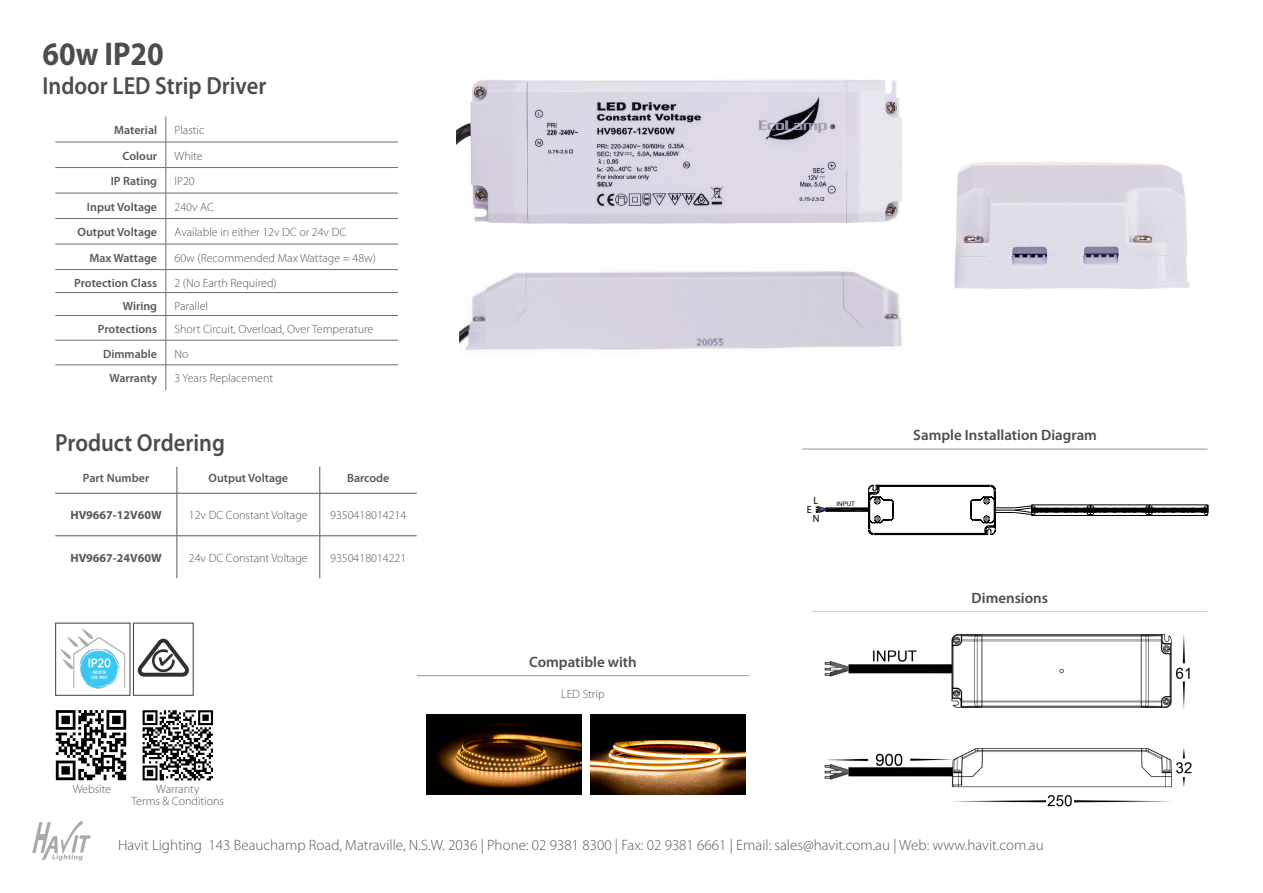
<style>
.page{position:relative;width:1263px;height:893px;background:#fff}
.page>*{position:absolute;margin:0;border:0;box-sizing:border-box;transform-origin:0 0}
.t1{font:700 33px "Myriad Pro";color:#4b4c4d;scale:.91 1}
.t2{font:600 24.75px "Myriad Pro";color:#4b4c4d;scale:.91 1}
.t3{font:300 15px "Myriad Pro";color:#57585a}
.t4{font:600 15px "Myriad Pro";color:#4b4c4d}
.t5{font:300 12px/12px "Myriad Pro";color:#57585a;text-align:center}
.t6{font:600 12px "Myriad Pro";color:#57585a}
.t7{font:700 12px "Myriad Pro";color:#57585a}
.t8{font:10.35px "Myriad Pro";color:#000}
.t9{font:6.15px "Arial";color:#000}
</style>
<div class="page">
<img style="left:824px;top:634px;width:368px;height:173px">
<img style="left:32px;top:820px;width:59px;height:41px">
<div style="left:133px;top:623px;width:61px;height:73px;border:1px solid #3e3e3f"></div>
<svg style="left:137px;top:638px;width:52px;height:39px"></svg>
<hr style="left:55px;top:142px;width:111px;height:1px;background:#6c6d70">
<hr style="left:166px;top:142px;width:232px;height:1px;background:#6c6d70">
<hr style="left:55px;top:167px;width:111px;height:1px;background:#6c6d70">
<hr style="left:166px;top:167px;width:232px;height:1px;background:#6c6d70">
<hr style="left:55px;top:193px;width:111px;height:1px;background:#6c6d70">
<hr style="left:166px;top:193px;width:232px;height:1px;background:#6c6d70">
<hr style="left:55px;top:218px;width:111px;height:1px;background:#6c6d70">
<hr style="left:166px;top:218px;width:232px;height:1px;background:#6c6d70">
<hr style="left:55px;top:244px;width:111px;height:1px;background:#6c6d70">
<hr style="left:166px;top:244px;width:232px;height:1px;background:#6c6d70">
<hr style="left:55px;top:269px;width:111px;height:1px;background:#6c6d70">
<hr style="left:166px;top:269px;width:232px;height:1px;background:#6c6d70">
<hr style="left:55px;top:292px;width:111px;height:1px;background:#6c6d70">
<hr style="left:166px;top:292px;width:232px;height:1px;background:#6c6d70">
<hr style="left:55px;top:315px;width:111px;height:1px;background:#6c6d70">
<hr style="left:166px;top:315px;width:232px;height:1px;background:#6c6d70">
<hr style="left:55px;top:340px;width:111px;height:1px;background:#6c6d70">
<hr style="left:166px;top:340px;width:232px;height:1px;background:#6c6d70">
<hr style="left:55px;top:365px;width:111px;height:1px;background:#6c6d70">
<hr style="left:166px;top:365px;width:232px;height:1px;background:#6c6d70">
<svg style="left:166px;top:117px;width:1px;height:273px"></svg>
<img style="left:142px;top:710px;width:71px;height:71px">
<img style="left:55px;top:710px;width:72px;height:71px">
<svg style="left:177px;top:467px;width:1px;height:26px"></svg>
<svg style="left:319px;top:467px;width:1px;height:26px"></svg>
<hr style="left:177px;top:493px;width:1px;height:42px;background:#57585a">
<hr style="left:319px;top:493px;width:1px;height:42px;background:#57585a">
<hr style="left:55px;top:535px;width:122px;height:1px;background:#57585a">
<hr style="left:177px;top:535px;width:143px;height:1px;background:#57585a">
<hr style="left:177px;top:536px;width:1px;height:42px;background:#57585a">
<hr style="left:320px;top:535px;width:97px;height:1px;background:#57585a">
<hr style="left:319px;top:536px;width:1px;height:42px;background:#57585a">
<hr style="left:55px;top:493px;width:122px;height:1px;background:#57585a">
<hr style="left:177px;top:493px;width:143px;height:1px;background:#57585a">
<hr style="left:320px;top:493px;width:97px;height:1px;background:#57585a">
<img style="left:60px;top:628px;width:66px;height:61px">
<div style="left:55px;top:623px;width:75px;height:73px;border:1px solid #3e3e3f"></div>
<hr style="left:417px;top:675px;width:332px;height:1px;background:#939598">
<img style="left:427px;top:715px;width:154px;height:80px">
<img style="left:457px;top:79px;width:445px;height:145px">
<img style="left:954px;top:162px;width:236px;height:127px">
<img style="left:459px;top:271px;width:443px;height:80px">
<img style="left:590px;top:715px;width:155px;height:80px">
<hr style="left:802px;top:449px;width:405px;height:1px;background:#939598">
<hr style="left:1032px;top:515px;width:176px;height:1px;background:#000">
<hr style="left:1032px;top:505px;width:176px;height:1px;background:#000">
<svg style="left:1142px;top:505px;width:23px;height:10px"></svg>
<svg style="left:1084px;top:505px;width:23px;height:10px"></svg>
<svg style="left:816px;top:485px;width:232px;height:50px"></svg>
<svg style="left:1201px;top:505px;width:7px;height:10px"></svg>
<div style="left:1032px;top:508px;width:176px;height:4px;border:1px solid #000"></div>
<h1 class="t1" style="left:43px;top:32px;width:135px">60w IP20</h1>
<h2 class="t2" style="left:43px;top:69px;width:247px">Indoor LED Strip Driver</h2>
<p class="t6" style="left:114px;top:122px;width:44px">Material</p>
<p class="t5" style="left:174px;top:124px;width:31px">Plastic</p>
<p class="t6" style="left:123px;top:148px;width:36px">Colour</p>
<p class="t5" style="left:174px;top:149px;width:30px">White</p>
<p class="t6" style="left:111px;top:173px;width:48px">IP Rating</p>
<p class="t5" style="left:174px;top:175px;width:22px">IP20</p>
<p class="t6" style="left:87px;top:199px;width:72px">Input Voltage</p>
<p class="t5" style="left:174px;top:200px;width:41px">240v AC</p>
<p class="t6" style="left:78px;top:224px;width:81px">Output Voltage</p>
<p class="t5" style="left:174px;top:226px;width:173px">Available in either 12v DC or 24v DC</p>
<p class="t6" style="left:90px;top:250px;width:69px">Max Wattage</p>
<p class="t5" style="left:174px;top:251px;width:203px">60w (Recommended Max Wattage = 48w)</p>
<p class="t6" style="left:74px;top:275px;width:85px">Protection Class</p>
<p class="t5" style="left:174px;top:277px;width:104px">2 (No Earth Required)</p>
<p class="t6" style="left:123px;top:298px;width:36px">Wiring</p>
<p class="t5" style="left:174px;top:300px;width:35px">Parallel</p>
<p class="t6" style="left:98px;top:321px;width:61px">Protections</p>
<p class="t5" style="left:174px;top:323px;width:200px">Short Circuit, Overload, Over Temperature</p>
<p class="t6" style="left:103px;top:346px;width:56px">Dimmable</p>
<p class="t5" style="left:174px;top:348px;width:16px">No</p>
<p class="t6" style="left:109px;top:371px;width:49px">Warranty</p>
<p class="t5" style="left:174px;top:372px;width:100px">3 Years Replacement</p>
<h2 class="t2" style="left:55px;top:427px;width:188px">Product Ordering</h2>
<p class="t6" style="left:83px;top:470px;width:68px">Part Number</p>
<p class="t6" style="left:208px;top:470px;width:81px">Output Voltage</p>
<p class="t6" style="left:347px;top:470px;width:44px">Barcode</p>
<p class="t7" style="left:70px;top:507px;width:93px">HV9667-12V60W</p>
<p class="t5" style="left:189px;top:509px;width:120px">12v DC Constant Voltage</p>
<p class="t5" style="left:330px;top:509px;width:78px">9350418014214</p>
<p class="t7" style="left:70px;top:550px;width:93px">HV9667-24V60W</p>
<p class="t5" style="left:189px;top:552px;width:120px">24v DC Constant Voltage</p>
<p class="t5" style="left:330px;top:552px;width:78px">9350418014221</p>
<p class="t5" style="left:73px;top:783px;width:40px">Website</p>
<p class="t5" style="left:131px;top:783px;width:94px">Warranty<br>Terms &amp; Conditions</p>
<p class="t4" style="left:529px;top:652px;width:109px">Compatible with</p>
<p class="t5" style="left:561px;top:687px;width:45px">LED Strip</p>
<p class="t8" style="left:814px;top:494px;width:6px">L</p>
<p class="t8" style="left:807px;top:503px;width:7px">E</p>
<p class="t8" style="left:813px;top:512px;width:8px">N</p>
<p class="t9" style="left:836px;top:500px;width:20px">INPUT</p>
<p class="t4" style="left:913px;top:426px;width:185px">Sample Installation Diagram</p>
<p class="t4" style="left:971px;top:589px;width:78px">Dimensions</p>
<p class="t3" style="left:118px;top:836px;width:927px">Havit Lighting 143 Beauchamp Road, Matraville, N.S.W. 2036 | Phone: 02 9381 8300 | Fax: 02 9381 6661 | Email: sales@havit.com.au | Web: www.havit.com.au</p>
</div>
